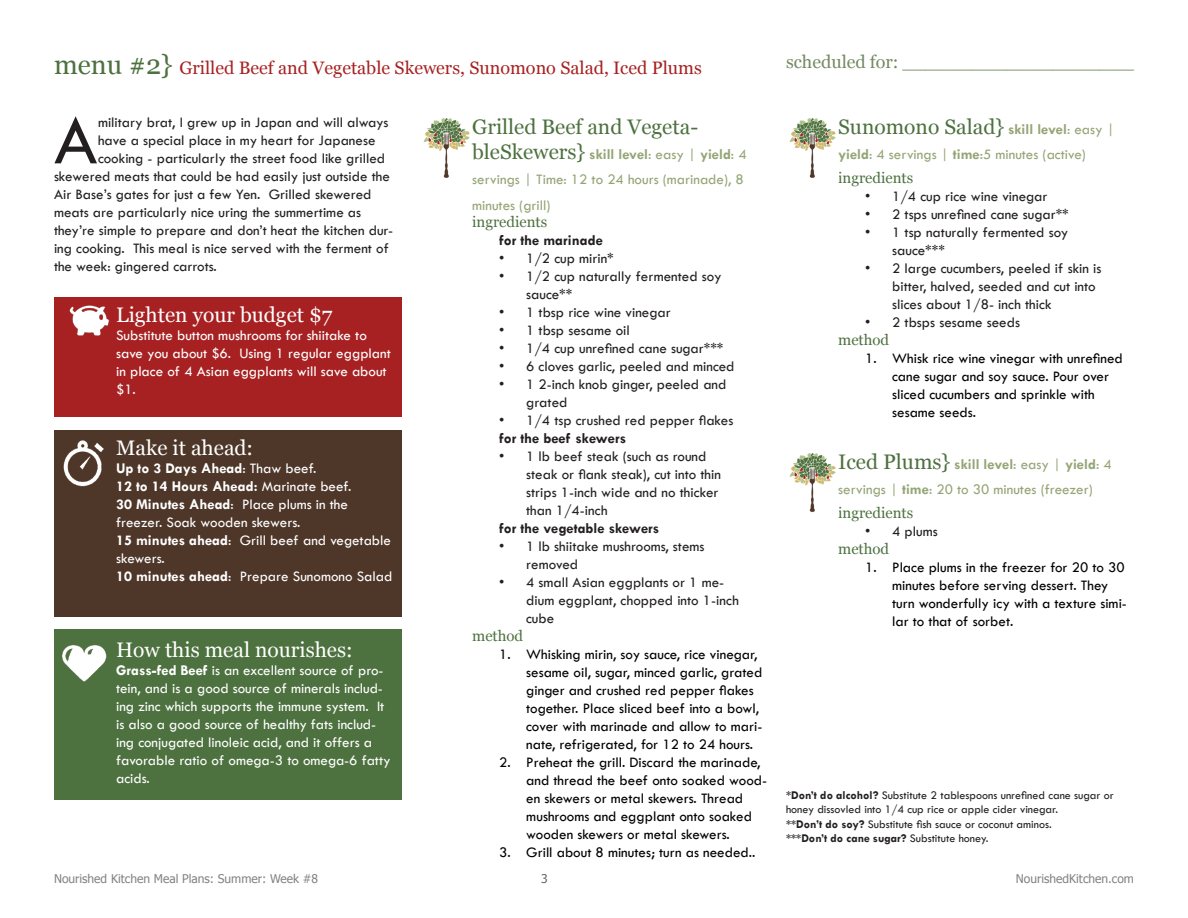
<style>
.page{position:relative;width:1188px;height:918px;background:#fff}
.page>*{position:absolute;margin:0;border:0;box-sizing:border-box;transform-origin:0 0}
.t1{font:72.9px "Tw Cen";color:#231f20}
.t2{font:21px "Georgia";color:#fff}
.t3{font:21px "Georgia";color:#4d713f}
.t4{font:18px "Georgia";color:#a72122}
.t5{font:18px "Georgia";color:#738a62}
.t6{font:15px/18px "Tw Cen";color:#231f20}
.t7{font:15px/18px "Tw Cen";color:#000}
.t8{font:15px/18px "Tw Cen";color:#fff}
.t9{font:15px/25.2px "Tw Cen";color:#94a575}
.t10{font:700 15px "Tw Cen";color:#231f20}
.t11{font:15px "Georgia";color:#4d713f}
.t12{font:12px/14.4px "Tw Cen";color:#231f20}
.t13{font:12px "Tahoma";color:#808285}
.t14{font:12px "Tahoma";color:#636366}
.s1{font-size:27px;color:#4d713f}
.s2{font-weight:700}
.s3{font-family:"Georgia";font-size:21px;color:#4d713f}
.s4{font-family:"Tw Cen";font-weight:700;font-size:15px;color:#94a575}
.s5{font-family:"Tw Cen";font-size:15px;color:#94a575}
</style>
<div class="page">
<div style="left:54px;top:430px;width:348px;height:186px;background:#4e3629"></div>
<img style="left:63px;top:440px;width:41px;height:47px">
<div style="left:54px;top:297px;width:348px;height:120px;background:#a72122"></div>
<img style="left:69px;top:305px;width:40px;height:30px">
<img style="left:423px;top:118px;width:47px;height:60px">
<div style="left:54px;top:630px;width:348px;height:170px;background:#4d713f"></div>
<img style="left:62px;top:645px;width:45px;height:37px">
<img style="left:789px;top:118px;width:47px;height:60px">
<img style="left:789px;top:453px;width:47px;height:59px">
<p class="t4" style="left:54px;top:57px;width:649px"><span class="s1">menu #2}</span> Grilled Beef and Vegetable Skewers, Sunomono Salad, Iced Plums</p>
<h1 class="t1" style="left:54px;top:96px;width:46px">A</h1>
<p class="t6" style="left:98px;top:114px;width:292px">military brat, I grew up in Japan and will always</p>
<p class="t6" style="left:98px;top:132px;width:279px">have a special place in my heart for Japanese</p>
<p class="t6" style="left:98px;top:150px;width:289px">cooking - particularly the street food like grilled</p>
<p class="t6" style="left:54px;top:168px;width:337px">skewered meats that could be had easily just outside the</p>
<p class="t6" style="left:54px;top:186px;width:319px">Air Base’s gates for just a few Yen. Grilled skewered</p>
<p class="t6" style="left:54px;top:204px;width:309px">meats are particularly nice uring the summertime as</p>
<p class="t6" style="left:54px;top:222px;width:341px">they’re simple to prepare and don’t heat the kitchen dur-</p>
<p class="t6" style="left:54px;top:240px;width:336px">ing cooking. This meal is nice served with the ferment of</p>
<p class="t6" style="left:54px;top:258px;width:164px">the week: gingered carrots.</p>
<h2 class="t2" style="left:116px;top:303px;width:218px">Lighten your budget $7</h2>
<p class="t8" style="left:116px;top:327px;width:276px">Substitute button mushrooms for shiitake to save you about $6. Using 1 regular eggplant in place of 4 Asian eggplants will save about $1.</p>
<h2 class="t2" style="left:116px;top:435px;width:139px">Make it ahead:</h2>
<p class="t8" style="left:116px;top:459px;width:278px"><span class="s2">Up to 3 Days Ahead</span>: Thaw beef.<br><span class="s2">12 to 14 Hours Ahead:</span> Marinate beef.<br><span class="s2">30 Minutes Ahead</span>: Place plums in the freezer. Soak wooden skewers.<br><span class="s2">15 minutes ahead</span>: Grill beef and vegetable skewers.<br><span class="s2">10 minutes ahead</span>: Prepare Sunomono Salad</p>
<h2 class="t2" style="left:116px;top:637px;width:238px">How this meal nourishes:</h2>
<p class="t8" style="left:116px;top:661px;width:276px"><span class="s2">Grass-fed Beef</span> is an excellent source of pro&shy;tein, and is a good source of minerals includ&shy;ing zinc which supports the immune system. It is also a good source of healthy fats includ&shy;ing conjugated linoleic acid, and it offers a favorable ratio of omega-3 to omega-6 fatty acids.</p>
<h2 class="t3" style="left:472px;top:114px;width:228px">Grilled Beef and Vegeta-</h2>
<p class="t9" style="left:472px;top:142px;width:276px"><span class="s3">bleSkewers}</span> <span class="s2">skill level</span>: easy | <span class="s2">yield</span>: 4 servings | Time: 12 to 24 hours (marinade), 8 minutes (grill)</p>
<p class="t11" style="left:472px;top:213px;width:77px">ingredients</p>
<p class="t10" style="left:499px;top:232px;width:105px">for the marinade</p>
<p class="t6" style="left:499px;top:250px;width:116px">• 1/2 cup mirin*</p>
<p class="t6" style="left:526px;top:268px;width:197px;text-indent:-27px">• 1/2 cup naturally fermented soy sauce**</p>
<p class="t6" style="left:499px;top:304px;width:173px">• 1 tbsp rice wine vinegar</p>
<p class="t6" style="left:499px;top:322px;width:132px">• 1 tbsp sesame oil</p>
<p class="t6" style="left:499px;top:340px;width:226px">• 1/4 cup unrefined cane sugar***</p>
<p class="t6" style="left:499px;top:358px;width:237px">• 6 cloves garlic, peeled and minced</p>
<p class="t6" style="left:526px;top:376px;width:202px;text-indent:-27px">• 1 2-inch knob ginger, peeled and grated</p>
<p class="t6" style="left:499px;top:412px;width:236px">• 1/4 tsp crushed red pepper flakes</p>
<p class="t10" style="left:499px;top:430px;width:128px">for the beef skewers</p>
<p class="t6" style="left:526px;top:448px;width:196px;text-indent:-27px">• 1 lb beef steak (such as round steak or flank steak), cut into thin strips 1-inch wide and no thicker than 1/4-inch</p>
<p class="t10" style="left:499px;top:520px;width:162px">for the vegetable skewers</p>
<p class="t6" style="left:526px;top:538px;width:180px;text-indent:-27px">• 1 lb shiitake mushrooms, stems removed</p>
<p class="t6" style="left:526px;top:574px;width:214px;text-indent:-27px">• 4 small Asian eggplants or 1 me&shy;dium eggplant, chopped into 1-inch cube</p>
<p class="t11" style="left:472px;top:627px;width:53px">method</p>
<p class="t7" style="left:526px;top:646px;width:238px;text-indent:-27px">1. Whisking mirin, soy sauce, rice vinegar, sesame oil, sugar, minced garlic, grated ginger and crushed red pepper flakes together. Place sliced beef into a bowl, cover with marinade and allow to mari&shy;nate, refrigerated, for 12 to 24 hours.</p>
<p class="t7" style="left:526px;top:754px;width:242px;text-indent:-27px">2. Preheat the grill. Discard the marinade, and thread the beef onto soaked wood&shy;en skewers or metal skewers. Thread mushrooms and eggplant onto soaked wooden skewers or metal skewers.</p>
<p class="t7" style="left:499px;top:844px;width:258px">3. Grill about 8 minutes; turn as needed..</p>
<p class="t5" style="left:786px;top:51px;width:349px">scheduled for: ____________________</p>
<h2 class="t3" style="left:838px;top:114px;width:278px">Sunomono Salad} <span class="s4">skill level</span><span class="s5">: easy |</span></h2>
<p class="t9" style="left:838px;top:142px;width:249px"><span class="s2">yield</span>: 4 servings | <span class="s2">time</span>:5 minutes (active)</p>
<p class="t11" style="left:838px;top:169px;width:77px">ingredients</p>
<p class="t6" style="left:865px;top:188px;width:184px">• 1/4 cup rice wine vinegar</p>
<p class="t6" style="left:865px;top:206px;width:205px">• 2 tsps unrefined cane sugar**</p>
<p class="t6" style="left:892px;top:224px;width:178px;text-indent:-27px">• 1 tsp naturally fermented soy sauce***</p>
<p class="t6" style="left:892px;top:260px;width:211px;text-indent:-27px">• 2 large cucumbers, peeled if skin is bitter, halved, seeded and cut into slices about 1/8- inch thick</p>
<p class="t6" style="left:865px;top:314px;width:156px">• 2 tbsps sesame seeds</p>
<p class="t11" style="left:838px;top:331px;width:53px">method</p>
<p class="t7" style="left:892px;top:350px;width:232px;text-indent:-27px">1. Whisk rice wine vinegar with unrefined cane sugar and soy sauce. Pour over sliced cucumbers and sprinkle with sesame seeds.</p>
<p class="t9" style="left:838px;top:451px;width:275px"><span class="s3">Iced Plums}</span> <span class="s2">skill level</span>: easy | <span class="s2">yield</span>: 4 servings | <span class="s2">time</span>: 20 to 30 minutes (freezer)</p>
<p class="t11" style="left:838px;top:504px;width:77px">ingredients</p>
<p class="t6" style="left:865px;top:522px;width:74px">• 4 plums</p>
<p class="t11" style="left:838px;top:540px;width:53px">method</p>
<p class="t7" style="left:892px;top:558px;width:236px;text-indent:-27px">1. Place plums in the freezer for 20 to 30 minutes before serving dessert. They turn wonderfully icy with a texture simi&shy;lar to that of sorbet.</p>
<p class="t12" style="left:786px;top:788px;width:329px"><span class="s2">*Don’t do alcohol?</span> Substitute 2 tablespoons unrefined cane sugar or honey dissovled into 1/4 cup rice or apple cider vinegar.<br><span class="s2">**Don’t do soy?</span> Substitute fish sauce or coconut aminos.<br><span class="s2">***Don’t do cane sugar?</span> Substitute honey.</p>
<p class="t13" style="left:54px;top:871px;width:266px">Nourished Kitchen Meal Plans: Summer: Week #8</p>
<p class="t14" style="left:541px;top:871px;width:8px">3</p>
<p class="t13" style="left:1016px;top:871px;width:120px">NourishedKitchen.com</p>
</div>
